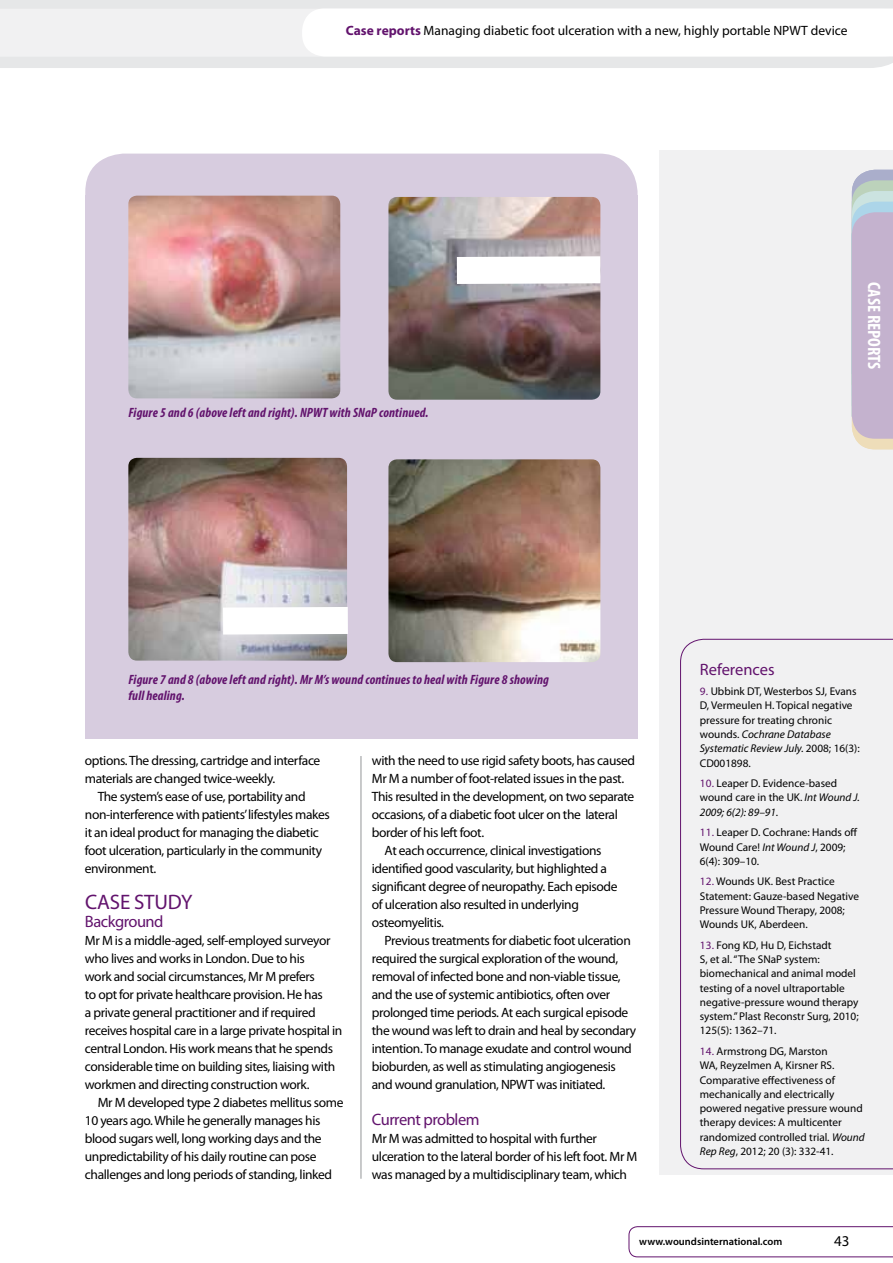
<style>
.page{position:relative;width:893px;height:1263px;background:#fff}
.page>*{position:absolute;margin:0;border:0;box-sizing:border-box;transform-origin:0 0}
.t1{font:21px "Myriad Pro";letter-spacing:.09em;color:#62136d}
.t2{font:700 condensed 18px "Myriad Pro";color:#fff}
.t3{font:16.5px "Myriad Pro";letter-spacing:-.03em;color:#62136d}
.t4{font:16.5px "Myriad Pro";color:#62136d}
.t5{font:15px "Myriad Pro";color:#000}
.t6{font:13.5px/18px "Myriad Pro";letter-spacing:-.03em;color:#000}
.t7{font:italic 700 condensed 13.5px/16.5px "Myriad Pro";letter-spacing:.01em;color:#62136d}
.t8{font:13.5px "Myriad Pro";color:#000}
.t9{font:11.25px/14.2px "Myriad Pro";color:#000}
.t10{font:600 10.5px "Myriad Pro";color:#000}
.s1{font-weight:700;color:#62136d}
.s2{color:#62136d}
.s3{font-style:italic}
</style>
<div class="page">
<div style="left:0;top:0;width:893px;height:68px;background:#e6e7e8"></div>
<div style="left:0;top:0;width:721px;height:21px;background:#e6e7e8"></div>
<div style="left:659px;top:150px;width:234px;height:1025px;background:#f1f1f2"></div>
<svg style="left:629px;top:1226px;width:264px;height:31px"></svg>
<svg style="left:0;top:9px;width:893px;height:48px"></svg>
<svg style="left:680px;top:639px;width:213px;height:530px"></svg>
<hr style="left:361px;top:756px;width:1px;height:423px;background:#939598">
<div style="left:85px;top:154px;width:553px;height:211px;background:#d7ccdf;border-radius:39px"></div>
<div style="left:85px;top:195px;width:553px;height:544px;background:#d7ccdf"></div>
<img style="left:128px;top:196px;width:212px;height:202px">
<img style="left:128px;top:458px;width:219px;height:203px">
<img style="left:388px;top:197px;width:212px;height:203px">
<img style="left:388px;top:459px;width:212px;height:203px">
<svg style="left:430px;top:243px;width:171px;height:55px;background:#c8c5c8"></svg>
<svg style="left:196px;top:593px;width:152px;height:55px;background:#d7d7da"></svg>
<svg style="left:852px;top:170px;width:41px;height:279px;background:#c4b8ce"></svg>
<p class="t8" style="left:346px;top:22px;width:503px"><span class="s1">Case reports</span> Managing diabetic foot ulceration with a new, highly portable NPWT device</p>
<p class="t7" style="left:128px;top:404px;width:302px">Figure 5 and 6 (above left and right). NPWT with SNaP continued.</p>
<h2 class="t2" style="left:885px;top:282px;width:89px;rotate:90deg">CASE REPORTS</h2>
<p class="t7" style="left:128px;top:671px;width:422px">Figure 7 and 8 (above left and right). Mr M’s wound continues to heal with Figure 8 showing full healing.</p>
<p class="t6" style="left:85px;top:751px;width:237px">options. The dressing, cartridge and interface materials are changed twice-weekly.</p>
<p class="t6" style="left:85px;top:787px;width:246px;text-indent:13px">The system’s ease of use, portability and non-interference with patients’ lifestyles makes it an ideal product for managing the diabetic foot ulceration, particularly in the community environment.</p>
<h1 class="t1" style="left:85px;top:889px;width:107px">Case study</h1>
<p class="t3" style="left:85px;top:911px;width:80px">Background</p>
<p class="t6" style="left:85px;top:931px;width:259px">Mr M is a middle-aged, self-employed surveyor who lives and works in London. Due to his<br>work and social circumstances, Mr M prefers<br>to opt for private healthcare provision. He has<br>a private general practitioner and if required receives hospital care in a large private hospital in central London. His work means that he spends considerable time on building sites, liaising with workmen and directing construction work.</p>
<p class="t6" style="left:85px;top:1093px;width:260px;text-indent:13px">Mr M developed type 2 diabetes mellitus some 10 years ago. While he generally manages his blood sugars well, long working days and the unpredictability of his daily routine can pose challenges and long periods of standing, linked</p>
<p class="t6" style="left:372px;top:751px;width:265px">with the need to use rigid safety boots, has caused</p>
<p class="t6" style="left:372px;top:769px;width:254px">Mr M a number of foot-related issues in the past.</p>
<p class="t6" style="left:372px;top:787px;width:264px">This resulted in the development, on two separate</p>
<p class="t6" style="left:372px;top:805px;width:248px">occasions, of a diabetic foot ulcer on the lateral</p>
<p class="t6" style="left:372px;top:823px;width:114px">border of his left foot.</p>
<p class="t6" style="left:385px;top:841px;width:218px">At each occurrence, clinical investigations</p>
<p class="t6" style="left:372px;top:859px;width:237px">identified good vascularity, but highlighted a</p>
<p class="t6" style="left:372px;top:877px;width:247px">significant degree of neuropathy. Each episode</p>
<p class="t6" style="left:372px;top:895px;width:209px">of ulceration also resulted in underlying</p>
<p class="t6" style="left:372px;top:913px;width:74px">osteomyelitis.</p>
<p class="t6" style="left:385px;top:931px;width:248px">Previous treatments for diabetic foot ulceration</p>
<p class="t6" style="left:372px;top:949px;width:248px">required the surgical exploration of the wound,</p>
<p class="t6" style="left:372px;top:967px;width:250px">removal of infected bone and non-viable tissue,</p>
<p class="t6" style="left:372px;top:985px;width:240px">and the use of systemic antibiotics, often over</p>
<p class="t6" style="left:372px;top:1003px;width:258px">prolonged time periods. At each surgical episode</p>
<p class="t6" style="left:372px;top:1021px;width:266px">the wound was left to drain and heal by secondary</p>
<p class="t6" style="left:372px;top:1039px;width:261px">intention. To manage exudate and control wound</p>
<p class="t6" style="left:372px;top:1057px;width:246px">bioburden, as well as stimulating angiogenesis</p>
<p class="t6" style="left:372px;top:1075px;width:235px">and wound granulation, NPWT was initiated.</p>
<p class="t3" style="left:372px;top:1109px;width:109px">Current problem</p>
<p class="t6" style="left:372px;top:1129px;width:267px">Mr M was admitted to hospital with further ulceration to the lateral border of his left foot. Mr M was managed by a multidisciplinary team, which</p>
<p class="t4" style="left:700px;top:659px;width:76px">References</p>
<p class="t9" style="left:700px;top:684px;width:161px"><span class="s2">9.</span> Ubbink DT, Westerbos SJ, Evans<br>D, Vermeulen H. Topical negative pressure for treating chronic wounds<span class="s3">. Cochrane Database<br>Systematic Review July.</span> 2008; 16(3):<br>CD001898.</p>
<p class="t9" style="left:700px;top:776px;width:162px"><span class="s2">10.</span> Leaper D. Evidence-based wound care in the UK. <span class="s3">Int Wound J.<br>2009; 6(2): 89–91.</span></p>
<p class="t9" style="left:700px;top:825px;width:159px"><span class="s2">11.</span> Leaper D. Cochrane: Hands off<br>Wound Care! <span class="s3">Int Wound J</span>, 2009;<br>6(4): 309–10.</p>
<p class="t9" style="left:700px;top:874px;width:161px"><span class="s2">12.</span> Wounds UK. Best Practice<br>Statement: Gauze-based Negative<br>Pressure Wound Therapy, 2008;<br>Wounds UK, Aberdeen.</p>
<p class="t9" style="left:700px;top:938px;width:160px"><span class="s2">13.</span> Fong KD, Hu D, Eichstadt<br>S, et al. “The SNaP system: biomechanical and animal model testing of a novel ultraportable negative-pressure wound therapy system.” Plast Reconstr Surg, 2010;<br>125(5): 1362–71.</p>
<p class="t9" style="left:700px;top:1044px;width:166px"><span class="s2">14.</span> Armstrong DG, Marston<br>WA, Reyzelmen A, Kirsner RS.<br>Comparative effectiveness of mechanically and electrically powered negative pressure wound therapy devices: A multicenter randomized controlled trial. <span class="s3">Wound<br>Rep Reg</span>, 2012; 20 (3): 332-41.</p>
<p class="t10" style="left:639px;top:1234px;width:144px">www.woundsinternational.com</p>
<p class="t5" style="left:834px;top:1232px;width:17px">43</p>
</div>
